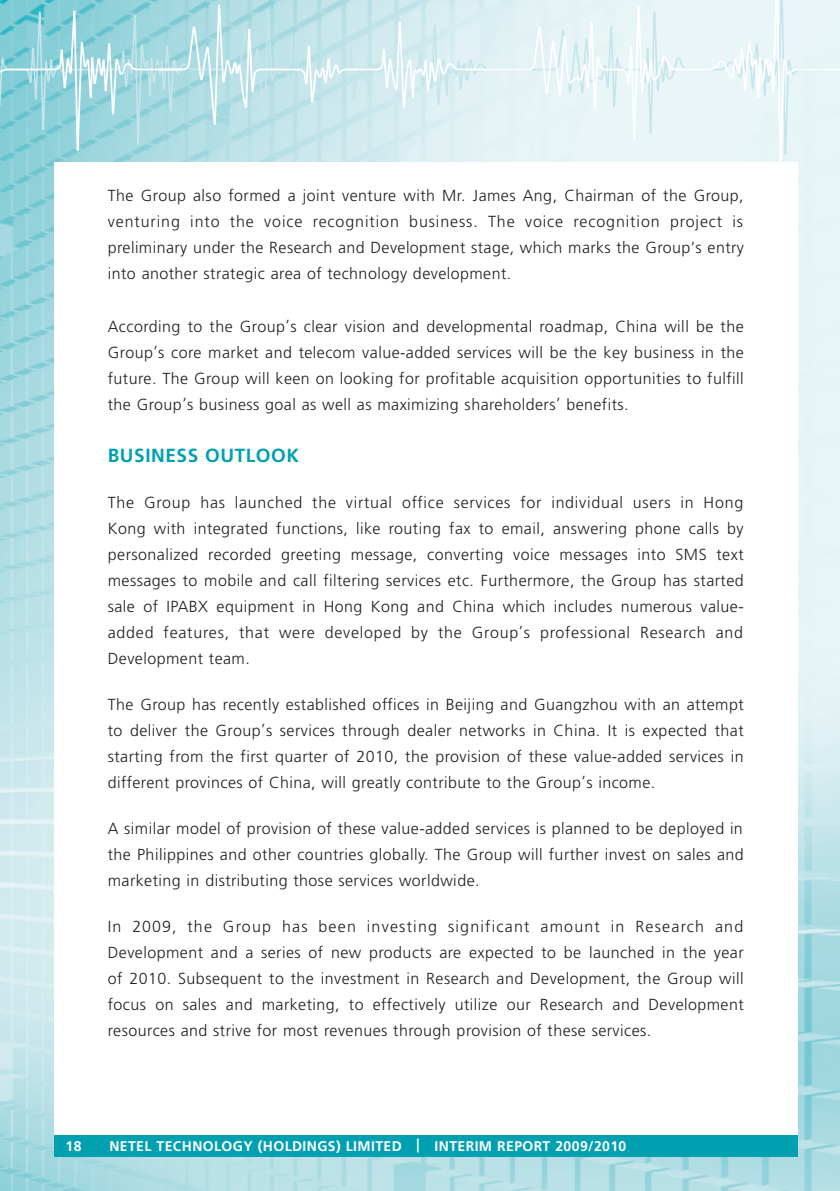
<style>
.page{position:relative;width:840px;height:1191px;background:#fff}
.page>*{position:absolute;margin:0;border:0;box-sizing:border-box;transform-origin:0 0}
.Heading_2{font:700 19px "Frutiger LT Std";letter-spacing:.03em;color:#00a0b0}
.Body_Text{font:300 16px/26px "Frutiger LT Std";letter-spacing:.03em;color:#231f20;text-align:justify}
.t1{font:700 14px "Frutiger LT Std";letter-spacing:.03em;color:#fff}
</style>
<div class="page">
<img style="left:0;top:262px;width:839px;height:929px">
<svg style="left:0;top:0;width:837px;height:262px"></svg>
<div style="left:54px;top:1129px;width:743px;height:27px;background:#00a0b0"></div>
<div style="left:54px;top:162px;width:743px;height:972px;background:#fff"></div>
<svg style="left:837px;top:0;width:2px;height:262px"></svg>
<p class="Body_Text" style="left:108px;top:183px;width:637px">The Group also formed a joint venture with Mr. James Ang, Chairman of the Group, venturing into the voice recognition business. The voice recognition project is preliminary under the Research and Development stage, which marks the Group’s entry into another strategic area of technology development.</p>
<p class="Body_Text" style="left:108px;top:313px;width:637px">According to the Group’s clear vision and developmental roadmap, China will be the Group’s core market and telecom value-added services will be the key business in the future. The Group will keen on looking for profitable acquisition opportunities to fulfill the Group’s business goal as well as maximizing shareholders’ benefits.</p>
<p class="Heading_2" style="left:108px;top:444px;width:193px">BUSINESS OUTLOOK</p>
<p class="Body_Text" style="left:108px;top:489px;width:637px">The Group has launched the virtual office services for individual users in Hong Kong with integrated functions, like routing fax to email, answering phone calls by personalized recorded greeting message, converting voice messages into SMS text messages to mobile and call filtering services etc. Furthermore, the Group has started sale of IPABX equipment in Hong Kong and China which includes numerous value&shy;added features, that were developed by the Group’s professional Research and Development team.</p>
<p class="Body_Text" style="left:108px;top:691px;width:637px">The Group has recently established offices in Beijing and Guangzhou with an attempt to deliver the Group’s services through dealer networks in China. It is expected that starting from the first quarter of 2010, the provision of these value-added services in different provinces of China, will greatly contribute to the Group’s income.</p>
<p class="Body_Text" style="left:108px;top:815px;width:637px">A similar model of provision of these value-added services is planned to be deployed in the Philippines and other countries globally. The Group will further invest on sales and marketing in distributing those services worldwide.</p>
<p class="Body_Text" style="left:108px;top:913px;width:637px">In 2009, the Group has been investing significant amount in Research and Development and a series of new products are expected to be launched in the year of 2010. Subsequent to the investment in Research and Development, the Group will focus on sales and marketing, to effectively utilize our Research and Development resources and strive for most revenues through provision of these services.</p>
<p class="t1" style="left:109px;top:1138px;width:311px">NETEL TECHNOLOGY (HOLDINGS) LIMITED |</p>
<p class="t1" style="left:66px;top:1138px;width:17px">18</p>
<p class="t1" style="left:434px;top:1138px;width:193px">INTERIM REPORT 2009/2010</p>
</div>
